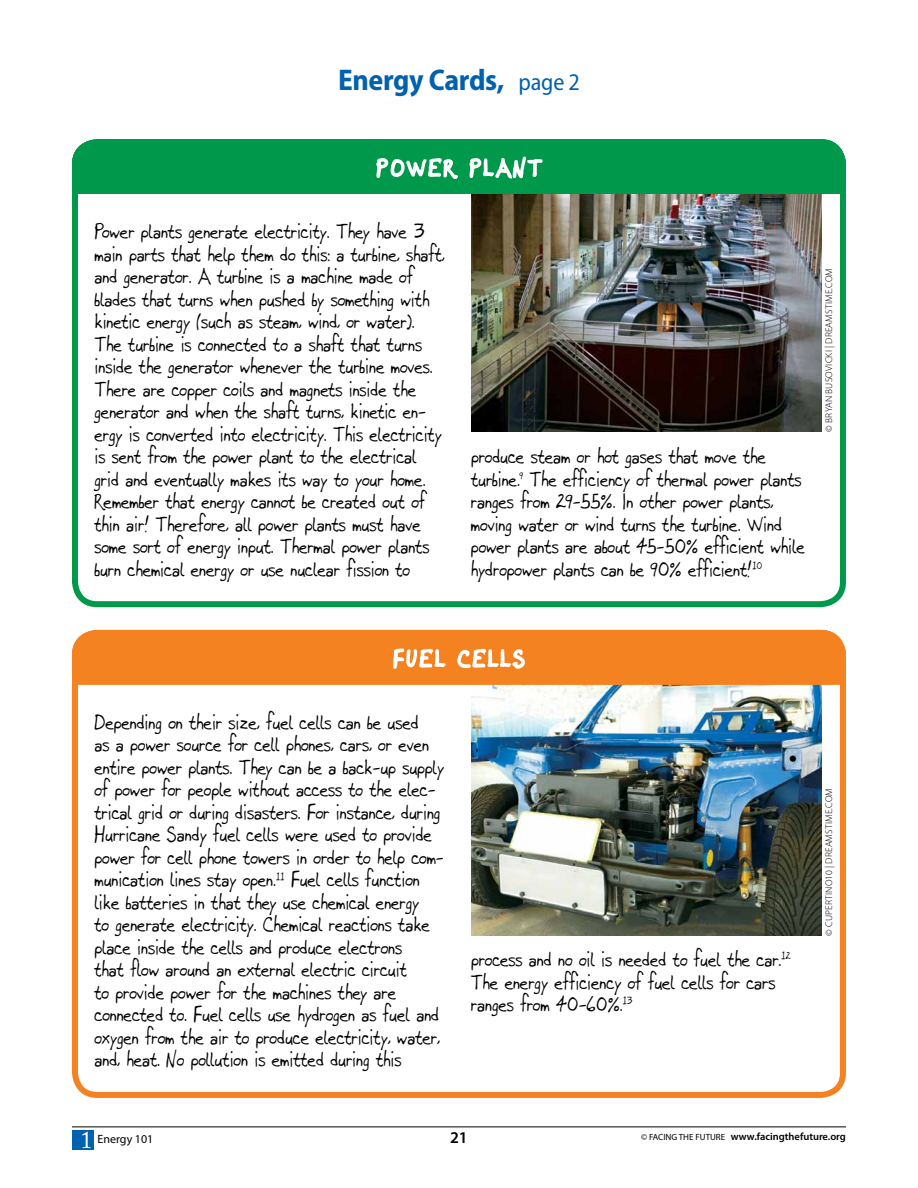
<style>
.page{position:relative;width:918px;height:1188px;background:#fff}
.page>*{position:absolute;margin:0;border:0;box-sizing:border-box;transform-origin:0 0}
.t1{font:700 semi-condensed 30px "Myriad Pro";letter-spacing:-.01em;color:#0061af}
.t2{font:22.5px/22.5px "GFY Brutus";color:#000;scale:.9 1}
.t3{font:600 16.5px "Myriad Pro";color:#000}
.t4{font:12px "Myriad Pro";color:#000}
.t5{font:600 10.5px "Myriad Pro";color:#000}
.t6{font:300 9.75px "Myriad Pro";letter-spacing:.02em;color:#000}
.s1{font-weight:400;font-size:24px}
.s2{font-size:22.05px}
.s3{font-family:"Adobe Caslon Pro";font-size:24px;color:#fff}
.s4{font-weight:400;font-size:9px}
</style>
<div class="page">
<img style="left:471px;top:214px;width:351px;height:218px">
<img style="left:471px;top:770px;width:351px;height:166px">
<div style="left:72px;top:139px;width:774px;height:468px;border:6px solid #00984a;border-radius:22px"></div>
<div style="left:72px;top:630px;width:774px;height:468px;border:6px solid #f58220;border-radius:22px"></div>
<svg style="left:72px;top:629px;width:774px;height:59px;background:#f7a056"></svg>
<hr style="left:72px;top:1126px;width:774px;height:1px;background:#000">
<div style="left:72px;top:1130px;width:21px;height:19px;background:#0061af"></div>
<svg style="left:75px;top:139px;width:768px;height:75px"></svg>
<img style="left:75px;top:633px;width:768px;height:137px">
<h1 class="t1" style="left:338px;top:63px;width:243px">Energy Cards, <span class="s1">page 2</span></h1>
<p class="t2" style="left:94px;top:220px;width:391px">Power plants generate electricity. They have 3 main parts that help them do this: a turbine, shaft, and generator. A turbine is a machine made of blades that turns when pushed by something with kinetic energy (such as steam, wind, or water).<br>The turbine is connected to a shaft that turns inside the generator whenever the turbine moves.<br>There are copper coils and magnets inside the generator and when the shaft turns, kinetic en&shy;ergy is converted into electricity. This electricity is sent from the power plant to the electrical grid and eventually makes its way to your home.<br>Remember that energy cannot be created out of thin air! Therefore, all power plants must have some sort of energy input. Thermal power plants burn chemical energy or use nuclear fission to</p>
<p class="t2" style="left:471px;top:445px;width:373px">produce steam or hot gases that move the turbine<span class="s2">.</span><sup>9</sup> The efficiency of thermal power plants ranges from 29-55%. In other power plants, moving water or wind turns the turbine. Wind power plants are about 45-50% efficient while hydropower plants can be 90% efficient!<sup>10</sup></p>
<p class="t6" style="left:824px;top:432px;width:165px;rotate:-90deg">© Bryan Busovicki | Dreamstime.com</p>
<p class="t2" style="left:94px;top:710px;width:390px">Depending on their size, fuel cells can be used<br>as a power source for cell phones, cars, or even entire power plants. They can be a back-up supply of power for people without access to the elec&shy;trical grid or during disasters. For instance, during Hurricane Sandy fuel cells were used to provide power for cell phone towers in order to help com&shy;munication lines stay open<span class="s2">.</span><sup>11</sup> Fuel cells function like batteries in that they use chemical energy<br>to generate electricity. Chemical reactions take place inside the cells and produce electrons<br>that flow around an external electric circuit<br>to provide power for the machines they are connected to. Fuel cells use hydrogen as fuel and oxygen from the air to produce electricity, water, and, heat. No pollution is emitted during this</p>
<p class="t2" style="left:471px;top:948px;width:356px">process and no oil is needed to fuel the car<span class="s2">.</span><sup>12<br></sup>The energy efficiency of fuel cells for cars ranges from 40-60%<span class="s2">.</span><sup>13</sup></p>
<p class="t6" style="left:824px;top:936px;width:149px;rotate:-90deg">© Cupertino10 | Dreamstime.com</p>
<p class="t4" style="left:80px;top:1132px;width:74px"><span class="s3">1</span> Energy 101</p>
<p class="t3" style="left:450px;top:1127px;width:19px">21</p>
<p class="t5" style="left:641px;top:1130px;width:206px"><span class="s4">© FACING THE FUTURE</span> www.facingthefuture.org</p>
</div>
